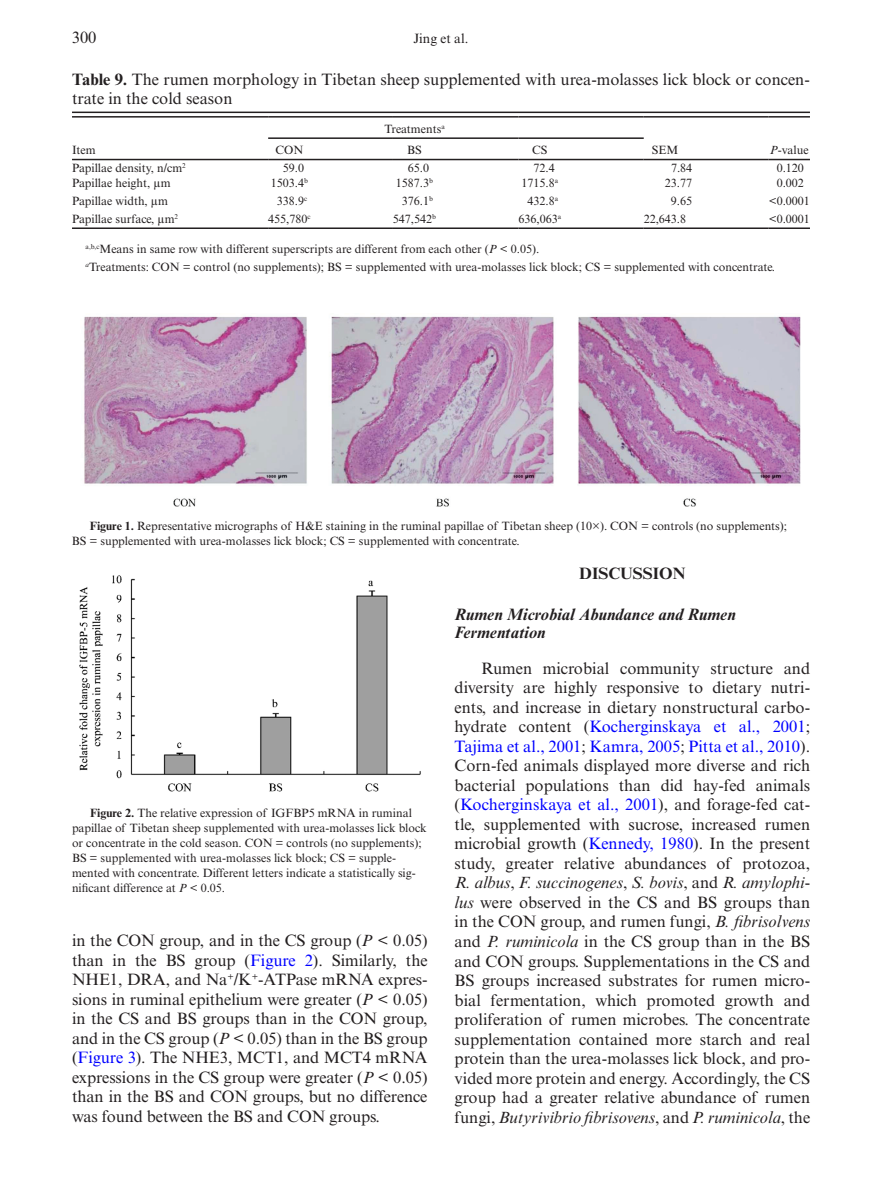
<style>
.page{position:relative;width:891px;height:1188px;background:#fff}
.page>*{position:absolute;margin:0;border:0;box-sizing:border-box;transform-origin:0 0}
.t1{font:16.5px/19.5px "Times New Roman MT Std";color:#231f20;text-align:justify}
.t2{font:italic 700 16.5px/18px "Times New Roman MT Std";color:#231f20}
.t3{font:700 16.5px "Times New Roman MT Std";color:#231f20}
.t4{font:13.5px "Times New Roman MT Std";color:#231f20}
.t5{font:12px/15px "Times New Roman MT Std";color:#231f20}
.s1{font-weight:700}
.s2{font-style:italic}
.s3{font-family:"Gandhari Unicode"}
.s4{color:#00f}
</style>
<div class="page">
<hr style="left:72px;top:112px;width:738px;height:1px;background:#231f20">
<hr style="left:72px;top:116px;width:196px;height:2px;background:#231f20">
<hr style="left:268px;top:116px;width:125px;height:2px;background:#231f20">
<hr style="left:393px;top:116px;width:125px;height:2px;background:#231f20">
<hr style="left:518px;top:116px;width:126px;height:2px;background:#231f20">
<hr style="left:644px;top:116px;width:125px;height:2px;background:#231f20">
<hr style="left:769px;top:116px;width:41px;height:2px;background:#231f20">
<hr style="left:268px;top:137px;width:125px;height:2px;background:#231f20">
<hr style="left:393px;top:137px;width:125px;height:2px;background:#231f20">
<hr style="left:518px;top:137px;width:126px;height:2px;background:#231f20">
<hr style="left:644px;top:159px;width:125px;height:1px;background:#231f20">
<hr style="left:769px;top:159px;width:41px;height:1px;background:#231f20">
<hr style="left:268px;top:159px;width:125px;height:1px;background:#231f20">
<hr style="left:393px;top:159px;width:125px;height:1px;background:#231f20">
<hr style="left:518px;top:159px;width:126px;height:1px;background:#231f20">
<hr style="left:72px;top:159px;width:196px;height:1px;background:#231f20">
<hr style="left:72px;top:227px;width:196px;height:2px;background:#231f20">
<hr style="left:268px;top:227px;width:125px;height:2px;background:#231f20">
<hr style="left:393px;top:227px;width:125px;height:2px;background:#231f20">
<hr style="left:518px;top:227px;width:126px;height:2px;background:#231f20">
<hr style="left:644px;top:227px;width:125px;height:2px;background:#231f20">
<hr style="left:769px;top:227px;width:41px;height:2px;background:#231f20">
<img style="left:84px;top:316px;width:717px;height:191px">
<img style="left:79px;top:575px;width:342px;height:217px">
<p class="t1" style="left:72px;top:28px;width:26px">300</p>
<p class="t4" style="left:413px;top:30px;width:56px">Jing et al.</p>
<p class="t1" style="left:72px;top:69px;width:739px"><span class="s1">Table 9.</span> The rumen morphology in Tibetan sheep supplemented with urea-molasses lick block or concen&shy;trate in the cold season</p>
<p class="t5" style="left:72px;top:143px;width:25px">Item</p>
<p class="t5" style="left:385px;top:121px;width:62px">Treatments<sup>a</sup></p>
<p class="t5" style="left:275px;top:143px;width:29px">CON</p>
<p class="t5" style="left:407px;top:143px;width:16px">BS</p>
<p class="t5" style="left:532px;top:143px;width:17px">CS</p>
<p class="t5" style="left:652px;top:143px;width:28px">SEM</p>
<p class="t5" style="left:770px;top:143px;width:40px"><span class="s2">P</span>-value</p>
<p class="t5" style="left:72px;top:161px;width:115px">Papillae density, n/cm<sup>2</sup></p>
<p class="t5" style="left:283px;top:161px;width:23px">59.0</p>
<p class="t5" style="left:408px;top:161px;width:23px">65.0</p>
<p class="t5" style="left:533px;top:161px;width:23px">72.4</p>
<p class="t5" style="left:671px;top:161px;width:23px">7.84</p>
<p class="t5" style="left:777px;top:161px;width:29px">0.120</p>
<p class="t5" style="left:72px;top:176px;width:100px">Papillae height, <span class="s3">μ</span>m</p>
<p class="t5" style="left:271px;top:176px;width:39px">1503.4<sup>b</sup></p>
<p class="t5" style="left:396px;top:176px;width:39px">1587.3<sup>b</sup></p>
<p class="t5" style="left:521px;top:176px;width:38px">1715.8<sup>a</sup></p>
<p class="t5" style="left:665px;top:176px;width:29px">23.77</p>
<p class="t5" style="left:777px;top:176px;width:29px">0.002</p>
<p class="t5" style="left:72px;top:194px;width:97px">Papillae width, <span class="s3">μ</span>m</p>
<p class="t5" style="left:277px;top:194px;width:32px">338.9<sup>c</sup></p>
<p class="t5" style="left:402px;top:194px;width:33px">376.1<sup>b</sup></p>
<p class="t5" style="left:527px;top:194px;width:32px">432.8<sup>a</sup></p>
<p class="t5" style="left:671px;top:194px;width:23px">9.65</p>
<p class="t5" style="left:769px;top:194px;width:43px">&lt;0.0001</p>
<p class="t5" style="left:72px;top:212px;width:108px">Papillae surface, <span class="s3">μ</span>m<sup>2</sup></p>
<p class="t5" style="left:268px;top:212px;width:44px">455,780<sup>c</sup></p>
<p class="t5" style="left:393px;top:212px;width:45px">547,542<sup>b</sup></p>
<p class="t5" style="left:518px;top:212px;width:44px">636,063<sup>a</sup></p>
<p class="t5" style="left:644px;top:212px;width:44px">22,643.8</p>
<p class="t5" style="left:769px;top:212px;width:43px">&lt;0.0001</p>
<p class="t5" style="left:86px;top:240px;width:691px;line-height:18px"><sup>a,b,c</sup>Means in same row with different superscripts are different from each other (<span class="s2">P</span> &lt; 0.05).<br><sup>a</sup>Treatments: CON = control (no supplements); BS = supplemented with urea-molasses lick block; CS = supplemented with concentrate.</p>
<p class="t5" style="left:72px;top:519px;width:717px;text-indent:18px"><span class="s1">Figure 1.</span> Representative micrographs of H&amp;E staining in the ruminal papillae of Tibetan sheep (10×). CON = controls (no supplements);<br>BS = supplemented with urea-molasses lick block; CS = supplemented with concentrate.</p>
<p class="t5" style="left:72px;top:806px;width:356px;text-indent:18px"><span class="s1">Figure 2.</span> The relative expression of IGFBP5 mRNA in ruminal papillae of Tibetan sheep supplemented with urea-molasses lick block or concentrate in the cold season. CON = controls (no supplements); BS = supplemented with urea-molasses lick block; CS = supple&shy;mented with concentrate. Different letters indicate a statistically sig&shy;nificant difference at <span class="s2">P</span> &lt; 0.05.</p>
<p class="t1" style="left:72px;top:931px;width:357px">in the CON group, and in the CS group (<span class="s2">P</span> &lt; 0.05) than in the BS group (<span class="s4">Figure 2</span>). Similarly, the NHE1, DRA, and Na<sup>+</sup>/K<sup>+</sup>-ATPase mRNA expres&shy;sions in ruminal epithelium were greater (<span class="s2">P</span> &lt; 0.05) in the CS and BS groups than in the CON group, and in the CS group (<span class="s2">P</span> &lt; 0.05) than in the BS group (<span class="s4">Figure 3</span>). The NHE3, MCT1, and MCT4 mRNA expressions in the CS group were greater (<span class="s2">P</span> &lt; 0.05) than in the BS and CON groups, but no difference was found between the BS and CON groups.</p>
<p class="t3" style="left:579px;top:564px;width:108px">DISCUSSION</p>
<p class="t2" style="left:455px;top:605px;width:282px">Rumen Microbial Abundance and Rumen<br>Fermentation</p>
<p class="t1" style="left:455px;top:659px;width:357px;text-indent:27px">Rumen microbial community structure and diversity are highly responsive to dietary nutri&shy;ents, and increase in dietary nonstructural carbo&shy;hydrate content (<span class="s4">Kocherginskaya et al., 2001</span>; <span class="s4">Tajima et al., 2001</span>; <span class="s4">Kamra, 2005</span>; <span class="s4">Pitta et al., 2010</span>).<br>Corn-fed animals displayed more diverse and rich bacterial populations than did hay-fed animals (<span class="s4">Kocherginskaya et al., 2001</span>), and forage-fed cat&shy;tle, supplemented with sucrose, increased rumen microbial growth (<span class="s4">Kennedy, 1980</span>). In the present study, greater relative abundances of protozoa, <span class="s2">R. albus</span>, <span class="s2">F. succinogenes</span>, <span class="s2">S. bovis</span>, and <span class="s2">R. amylophi&shy;lus</span> were observed in the CS and BS groups than in the CON group, and rumen fungi, <span class="s2">B. fibrisolvens </span>and <span class="s2">P. ruminicola</span> in the CS group than in the BS and CON groups. Supplementations in the CS and BS groups increased substrates for rumen micro&shy;bial fermentation, which promoted growth and proliferation of rumen microbes. The concentrate supplementation contained more starch and real protein than the urea-molasses lick block, and pro&shy;vided more protein and energy. Accordingly, the CS group had a greater relative abundance of rumen fungi, <span class="s2">Butyrivibrio fibrisovens</span>, and <span class="s2">P. ruminicola</span>, the</p>
</div>
